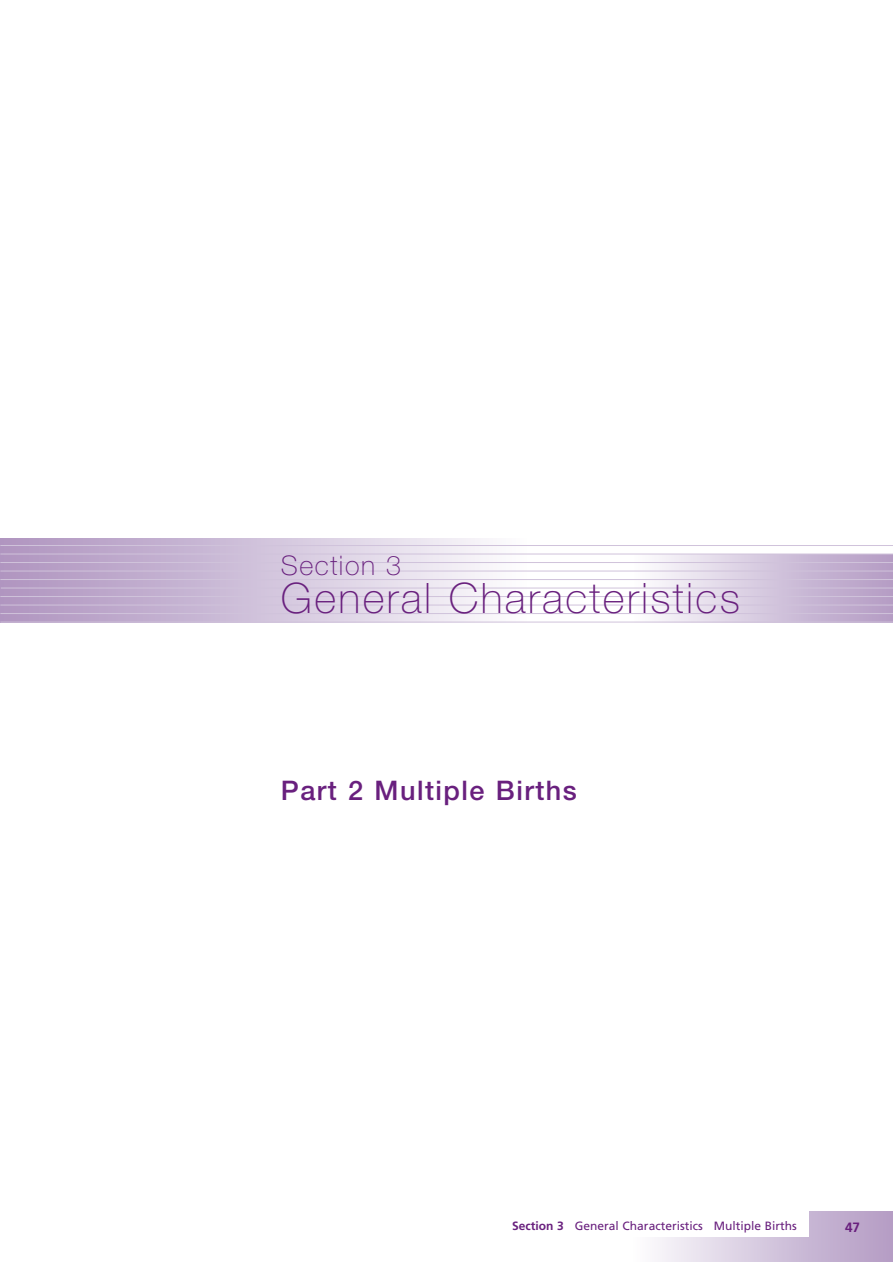
<style>
.page{position:relative;width:893px;height:1262px;background:#fff}
.page>*{position:absolute;margin:0;border:0;box-sizing:border-box;transform-origin:0 0}
.t1{font:100 42px "Helvetica Neue";letter-spacing:.055em;color:#69207e}
.t2{font:500 27px "Helvetica Neue";letter-spacing:.055em;color:#69207e}
.t3{font:100 27px "Helvetica Neue";letter-spacing:.055em;color:#69207e}
.t4{font:700 13.5px "Frutiger";color:#69207e}
.t5{font:12px "Frutiger";color:#69207e}
.s1{font-weight:700}
</style>
<div class="page">
<div style="left:633px;top:1211px;width:259px;height:50px;background:linear-gradient(to right,#fdfcfe,#b299c2)"></div>
<div style="left:420px;top:1199px;width:388px;height:38px;background:#fff"></div>
<div style="left:1px;top:538px;width:525px;height:84px;background:linear-gradient(to right,#ad92be,#faf9fc)"></div>
<div style="left:634px;top:554px;width:258px;height:68px;background:linear-gradient(to right,#fbfbfd,#b39ac3)"></div>
<hr style="left:0;top:545px;width:892px;height:1px;background:#d0c3db">
<hr style="left:0;top:553px;width:892px;height:1px;background:#d0c3db">
<hr style="left:0;top:562px;width:892px;height:1px;background:#d0c3db">
<hr style="left:0;top:570px;width:892px;height:1px;background:#d0c3db">
<hr style="left:0;top:579px;width:892px;height:1px;background:#d0c3db">
<hr style="left:1px;top:587px;width:891px;height:1px;background:#d0c3db">
<hr style="left:0;top:596px;width:892px;height:1px;background:#d0c3db">
<hr style="left:0;top:604px;width:892px;height:1px;background:#d0c3db">
<hr style="left:0;top:613px;width:892px;height:1px;background:#d0c3db">
<hr style="left:0;top:621px;width:892px;height:1px;background:#d0c3db">
<h2 class="t3" style="left:281px;top:556px;width:122px">Section 3</h2>
<h1 class="t1" style="left:281px;top:583px;width:460px">General Characteristics</h1>
<h2 class="t2" style="left:281px;top:781px;width:297px">Part 2 Multiple Births</h2>
<p class="t5" style="left:512px;top:1221px;width:286px"><span class="s1">Section 3</span> General Characteristics Multiple Births</p>
<p class="t4" style="left:845px;top:1221px;width:17px">47</p>
</div>
